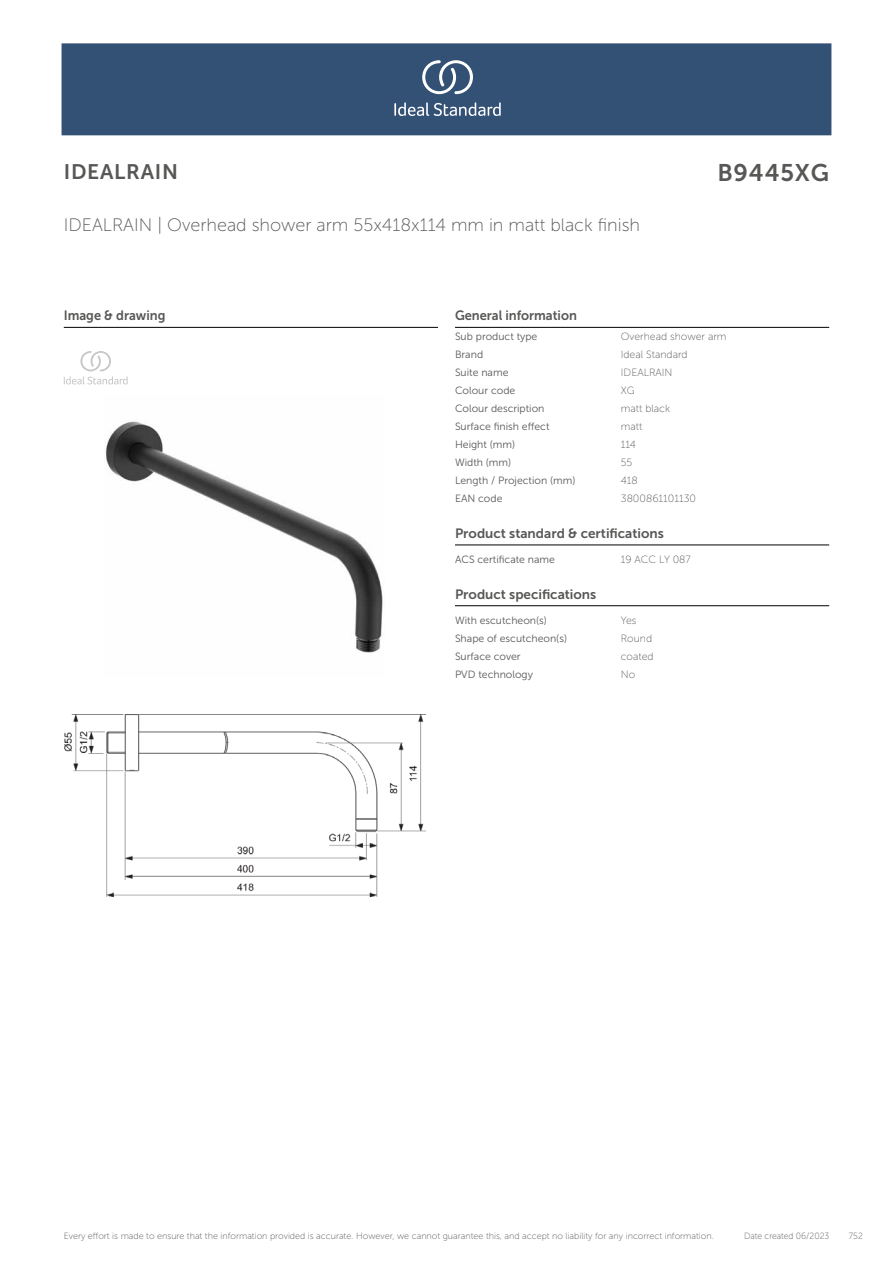
<style>
.page{position:relative;width:893px;height:1263px;background:#fff}
.page>*{position:absolute;margin:0;border:0;box-sizing:border-box;transform-origin:0 0}
.t1{font:24px "Museo Sans 700";letter-spacing:.035em;color:#575756}
.t2{font:21px "Museo Sans 700";letter-spacing:.035em;color:#575756}
.t3{font:18px "Museo Sans 100";color:#575756}
.head_9pt{font:13.5px "Museo Sans 700";color:#575756}
.head_9pt-2{font:13.5px "Museo Sans 700";color:#575756;scale:.95 1}
.head_general{font:10.5px "Museo Sans 300";color:#575756}
.value_general{font:10.5px "Museo Sans 100";color:#575756}
.t4{font:9px "Museo Sans 100";color:#575756}
.t5{font:9px "Museo Sans 100";color:#575756;scale:.95 1}
</style>
<div class="page">
<div style="left:62px;top:43px;width:769px;height:92px;background:#335075"></div>
<svg style="left:394px;top:102px;width:107px;height:14px"></svg>
<svg style="left:422px;top:60px;width:51px;height:34px"></svg>
<hr style="left:455px;top:327px;width:374px;height:1px;background:#000">
<hr style="left:455px;top:545px;width:374px;height:1px;background:#000">
<hr style="left:455px;top:605px;width:374px;height:1px;background:#000">
<hr style="left:64px;top:327px;width:374px;height:1px;background:#000">
<svg style="left:64px;top:351px;width:64px;height:33px"></svg>
<img style="left:64px;top:714px;width:361px;height:183px">
<img style="left:105px;top:421px;width:278px;height:232px">
<p class="t2" style="left:64px;top:160px;width:116px">IDEALRAIN</p>
<p class="t1" style="left:717px;top:160px;width:113px">B9445XG</p>
<p class="t3" style="left:64px;top:215px;width:578px">IDEALRAIN | Overhead shower arm 55x418x114 mm in matt black finish</p>
<p class="head_9pt-2" style="left:64px;top:308px;width:109px">Image &amp; drawing</p>
<p class="head_9pt-2" style="left:455px;top:308px;width:130px">General information</p>
<p class="head_general" style="left:455px;top:330px;width:84px">Sub product type</p>
<p class="value_general" style="left:621px;top:330px;width:107px">Overhead shower arm</p>
<p class="head_general" style="left:455px;top:348px;width:30px">Brand</p>
<p class="value_general" style="left:621px;top:349px;width:68px">Ideal Standard</p>
<p class="head_general" style="left:455px;top:367px;width:55px">Suite name</p>
<p class="value_general" style="left:621px;top:367px;width:53px">IDEALRAIN</p>
<p class="head_general" style="left:455px;top:385px;width:62px">Colour code</p>
<p class="value_general" style="left:621px;top:385px;width:15px">XG</p>
<p class="head_general" style="left:455px;top:403px;width:91px">Colour description</p>
<p class="value_general" style="left:621px;top:403px;width:51px">matt black</p>
<p class="head_general" style="left:455px;top:421px;width:96px">Surface finish effect</p>
<p class="value_general" style="left:621px;top:421px;width:23px">matt</p>
<p class="head_general" style="left:455px;top:439px;width:62px">Height (mm)</p>
<p class="value_general" style="left:621px;top:439px;width:17px">114</p>
<p class="head_general" style="left:455px;top:457px;width:58px">Width (mm)</p>
<p class="value_general" style="left:621px;top:457px;width:13px">55</p>
<p class="head_general" style="left:455px;top:475px;width:122px">Length / Projection (mm)</p>
<p class="value_general" style="left:621px;top:475px;width:19px">418</p>
<p class="head_general" style="left:455px;top:493px;width:49px">EAN code</p>
<p class="value_general" style="left:621px;top:493px;width:77px">3800861101130</p>
<p class="head_9pt" style="left:455px;top:526px;width:210px">Product standard &amp; certifications</p>
<p class="head_general" style="left:455px;top:554px;width:102px">ACS certificate name</p>
<p class="value_general" style="left:621px;top:554px;width:72px">19 ACC LY 087</p>
<p class="head_9pt" style="left:455px;top:587px;width:143px">Product specifications</p>
<p class="head_general" style="left:455px;top:615px;width:93px">With escutcheon(s)</p>
<p class="value_general" style="left:621px;top:615px;width:17px">Yes</p>
<p class="head_general" style="left:455px;top:633px;width:114px">Shape of escutcheon(s)</p>
<p class="value_general" style="left:621px;top:633px;width:33px">Round</p>
<p class="head_general" style="left:455px;top:651px;width:67px">Surface cover</p>
<p class="value_general" style="left:621px;top:651px;width:34px">coated</p>
<p class="head_general" style="left:455px;top:669px;width:79px">PVD technology</p>
<p class="value_general" style="left:621px;top:669px;width:16px">No</p>
<p class="t4" style="left:64px;top:1231px;width:652px">Every effort is made to ensure that the information provided is accurate. However, we cannot guarantee this, and accept no liability for any incorrect information.</p>
<p class="t5" style="left:744px;top:1231px;width:91px">Date created 06/2023</p>
<p class="t5" style="left:849px;top:1231px;width:16px">752</p>
</div>
